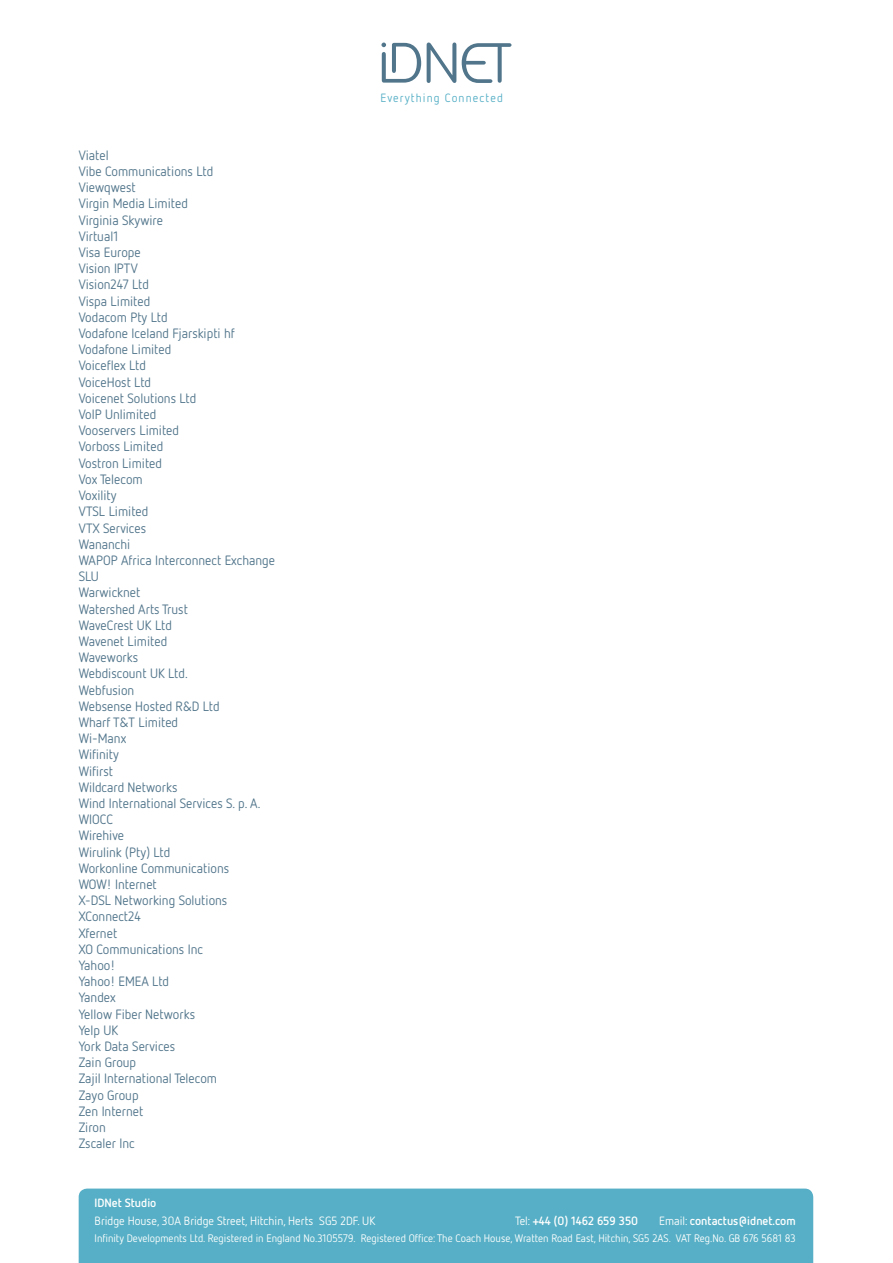
<style>
.page{position:relative;width:893px;height:1263px;background:#fff}
.page>*{position:absolute;margin:0;border:0;box-sizing:border-box;transform-origin:0 0}
.t1{font:13.5px/16.2px "Netto OT";color:#51758b}
.t2{font:700 12px "Netto OT";color:#fff}
.t3{font:12px "Netto OT";color:#fff}
.t4{font:12px "Netto OT";letter-spacing:.09em;color:#56afc6}
.t5{font:10.8px "Netto OT";color:#fff}
.s1{font-weight:400}
</style>
<div class="page">
<div style="left:79px;top:1188px;width:734px;height:75px;background:#56afc6"></div>
<svg style="left:381px;top:43px;width:40px;height:40px"></svg>
<svg style="left:427px;top:43px;width:29px;height:40px"></svg>
<svg style="left:462px;top:43px;width:49px;height:40px"></svg>
<p class="t1" style="left:79px;top:147px;width:198px">Viatel<br>Vibe Communications Ltd<br>Viewqwest<br>Virgin Media Limited<br>Virginia Skywire<br>Virtual1<br>Visa Europe<br>Vision IPTV<br>Vision247 Ltd<br>Vispa Limited<br>Vodacom Pty Ltd<br>Vodafone Iceland Fjarskipti hf<br>Vodafone Limited<br>Voiceflex Ltd<br>VoiceHost Ltd<br>Voicenet Solutions Ltd<br>VoIP Unlimited<br>Vooservers Limited<br>Vorboss Limited<br>Vostron Limited<br>Vox Telecom<br>Voxility<br>VTSL Limited<br>VTX Services<br>Wananchi<br>WAPOP Africa Interconnect Exchange<br>SLU<br>Warwicknet<br>Watershed Arts Trust<br>WaveCrest UK Ltd<br>Wavenet Limited<br>Waveworks<br>Webdiscount UK Ltd.<br>Webfusion<br>Websense Hosted R&amp;D Ltd<br>Wharf T&amp;T Limited<br>Wi-Manx<br>Wifinity<br>Wifirst<br>Wildcard Networks<br>Wind International Services S. p. A.<br>WIOCC<br>Wirehive<br>Wirulink (Pty) Ltd<br>Workonline Communications<br>WOW! Internet<br>X-DSL Networking Solutions<br>XConnect24<br>Xfernet<br>XO Communications Inc<br>Yahoo!<br>Yahoo! EMEA Ltd<br>Yandex<br>Yellow Fiber Networks<br>Yelp UK<br>York Data Services<br>Zain Group<br>Zajil International Telecom<br>Zayo Group<br>Zen Internet<br>Ziron<br>Zscaler Inc</p>
<p class="t4" style="left:380px;top:91px;width:124px">Everything Connected</p>
<p class="t2" style="left:95px;top:1196px;width:63px">IDNet Studio</p>
<p class="t3" style="left:95px;top:1214px;width:282px">Bridge House, 30A Bridge Street, Hitchin, Herts SG5 2DF. UK</p>
<p class="t2" style="left:515px;top:1214px;width:124px"><span class="s1">Tel:</span> +44 (0) 1462 659 350</p>
<p class="t2" style="left:659px;top:1214px;width:138px"><span class="s1">Email:</span> contactus@idnet.com</p>
<p class="t5" style="left:95px;top:1231px;width:703px">Infinity Developments Ltd. Registered in England No.3105579. Registered Office: The Coach House, Wratten Road East, Hitchin, SG5 2AS. VAT Reg.No. GB 676 5681 83</p>
</div>
